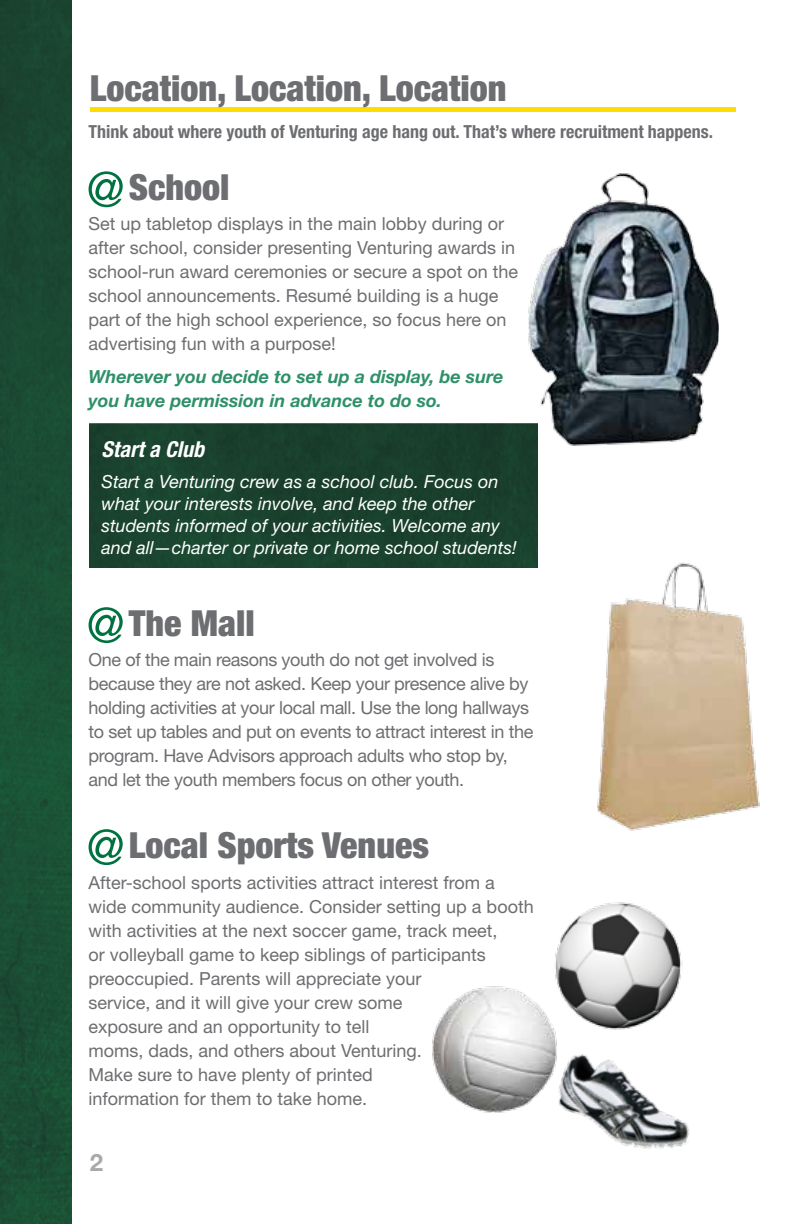
<style>
.page{position:relative;width:792px;height:1224px;background:#fff}
.page>*{position:absolute;margin:0;border:0;box-sizing:border-box;transform-origin:0 0}
.t1{font:900 condensed 36px "Helvetica Neue";color:#6d6e71}
.t2{font:700 24px "Helvetica Neue";color:#a7a9ac}
.t3{font:italic 700 condensed 22px "Helvetica Neue";color:#fff}
.t4{font:18px/24px "Helvetica Neue";color:#6d6e71}
.t5{font:18px/24px "Helvetica Neue";letter-spacing:-.02em;color:#6d6e71}
.t6{font:italic 18px/22px "Helvetica Neue";color:#fff}
.t7{font:700 condensed 18px "Helvetica Neue";color:#6d6e71}
.t8{font:italic 700 18px/24px "Helvetica Neue";color:#2e9069}
</style>
<div class="page">
<img style="left:0;top:0;width:72px;height:1224px">
<img style="left:529px;top:173px;width:189px;height:273px">
<img style="left:555px;top:902px;width:128px;height:128px">
<hr style="left:90px;top:107px;width:646px;height:4px;background:#fd0">
<img style="left:558px;top:1054px;width:132px;height:95px">
<img style="left:597px;top:562px;width:163px;height:269px">
<svg style="left:89px;top:171px;width:34px;height:36px"></svg>
<svg style="left:89px;top:607px;width:34px;height:36px"></svg>
<svg style="left:89px;top:829px;width:34px;height:36px"></svg>
<div style="left:89px;top:424px;width:449px;height:144px;background:#1a412e"></div>
<img style="left:428px;top:982px;width:132px;height:132px;border-radius:66px">
<h1 class="t1" style="left:90px;top:66px;width:418px">Location, Location, Location</h1>
<p class="t7" style="left:89px;top:121px;width:626px">Think about where youth of Venturing age hang out. That’s where recruitment happens.</p>
<h1 class="t1" style="left:129px;top:165px;width:102px">School</h1>
<p class="t4" style="left:89px;top:212px;width:431px">Set up tabletop displays in the main lobby during or after school, consider presenting Venturing awards in school-run award ceremonies or secure a spot on the school announcements. Resumé building is a huge part of the high school experience, so focus here on advertising fun with a purpose!</p>
<p class="t8" style="left:89px;top:364px;width:417px">Wherever you decide to set up a display, be sure you have permission in advance to do so.</p>
<p class="t3" style="left:102px;top:436px;width:104px">Start a Club</p>
<p class="t6" style="left:102px;top:471px;width:417px">Start a Venturing crew as a school club. Focus on what your interests involve, and keep the other students informed of your activities. Welcome any and all—charter or private or home school students!</p>
<h1 class="t1" style="left:129px;top:601px;width:127px">The Mall</h1>
<p class="t5" style="left:89px;top:648px;width:446px">One of the main reasons youth do not get involved is because they are not asked. Keep your presence alive by holding activities at your local mall. Use the long hallways to set up tables and put on events to attract interest in the program. Have Advisors approach adults who stop by, and let the youth members focus on other youth.</p>
<h1 class="t1" style="left:129px;top:823px;width:302px">Local Sports Venues</h1>
<p class="t4" style="left:89px;top:870px;width:447px">After-school sports activities attract interest from a wide community audience. Consider setting up a booth with activities at the next soccer game, track meet,<br>or volleyball game to keep siblings of participants preoccupied. Parents will appreciate your<br>service, and it will give your crew some<br>exposure and an opportunity to tell<br>moms, dads, and others about Venturing.<br>Make sure to have plenty of printed<br>information for them to take home.</p>
<h2 class="t2" style="left:90px;top:1147px;width:15px">2</h2>
</div>
